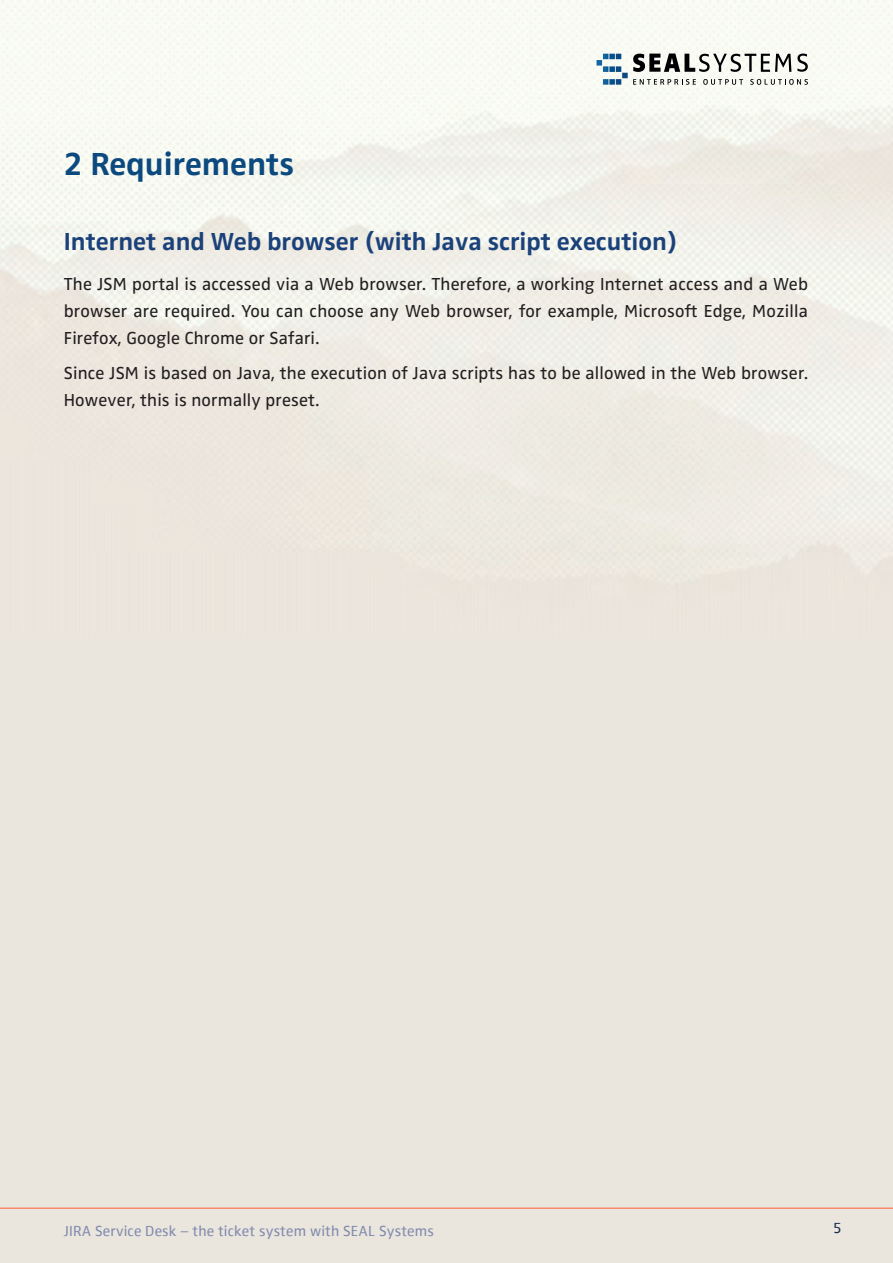
<style>
.page{position:relative;width:893px;height:1263px;background:#eae6dd}
.page>*{position:absolute;margin:0;border:0;box-sizing:border-box;transform-origin:0 0}
.t1{font:700 33px "Zwo Pro";color:#0b497f}
.t2{font:700 25.5px "Zwo Pro";color:#1b417a}
.t3{font:18px/27px "Zwo Pro";letter-spacing:.01em;color:#231f20;text-align:justify}
.t4{font:15px "Zwo Offc";letter-spacing:.01em;color:#828baf}
.t5{font:15px "Zwo Offc";color:#182b52}
</style>
<div class="page">
<img style="left:1px;top:0;width:892px;height:565px">
<svg style="left:596px;top:54px;width:32px;height:31px"></svg>
<svg style="left:633px;top:54px;width:158px;height:18px;background:#9a9b97"></svg>
<svg style="left:797px;top:54px;width:11px;height:18px"></svg>
<svg style="left:633px;top:79px;width:63px;height:6px"></svg>
<svg style="left:703px;top:79px;width:40px;height:6px"></svg>
<svg style="left:750px;top:79px;width:58px;height:6px"></svg>
<hr style="left:0;top:1207px;width:893px;height:2px;background:#f58b6d">
<h1 class="t1" style="left:64px;top:138px;width:232px">2 Requirements</h1>
<h2 class="t2" style="left:64px;top:222px;width:615px">Internet and Web browser (with Java script execution)</h2>
<p class="t3" style="left:64px;top:269px;width:746px">The JSM portal is accessed via a Web browser. Therefore, a working Internet access and a Web browser are required. You can choose any Web browser, for example, Microsoft Edge, Mozilla Firefox, Google Chrome or Safari.</p>
<p class="t3" style="left:64px;top:359px;width:746px">Since JSM is based on Java, the execution of Java scripts has to be allowed in the Web browser.<br>However, this is normally preset.</p>
<p class="t4" style="left:64px;top:1223px;width:372px">JIRA Service Desk – the ticket system with SEAL Systems</p>
<p class="t5" style="left:833px;top:1219px;width:10px">5</p>
</div>
